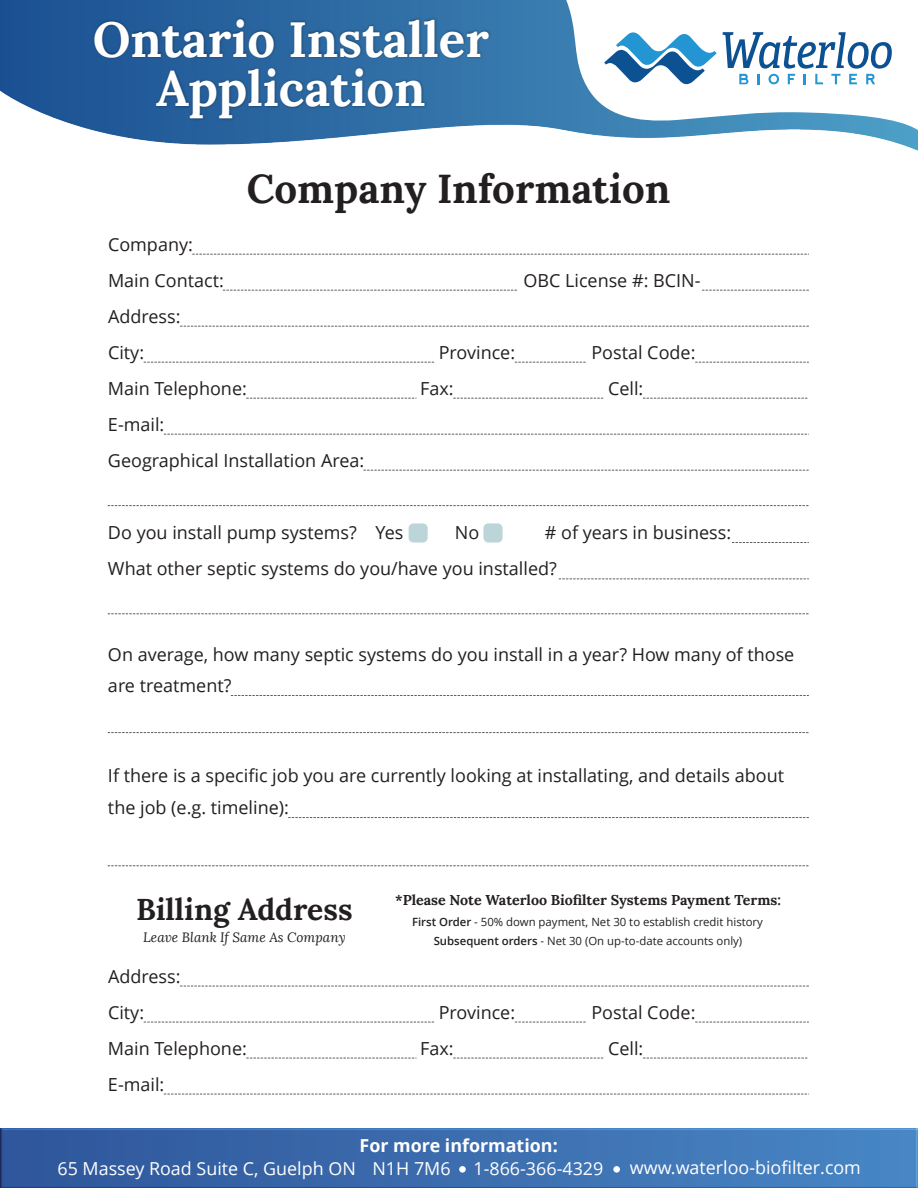
<style>
.page{position:relative;width:918px;height:1188px;background:#fff}
.page>*{position:absolute;margin:0;border:0;box-sizing:border-box;transform-origin:0 0}
.t1{font:700 49.2px/49.2px "Lora";color:#fff;text-align:center}
.t2{font:700 40.2px "Lora";color:#231f20}
.t3{font:700 30px "Lora";color:#231f20}
.t4{font:18px/36px "Open Sans";color:#231f20}
.t5{font:17.85px "Open Sans";color:#fff}
.t6{font:700 17.85px "Open Sans";color:#fff}
.t7{font:700 14.25px "Lora";color:#231f20}
.t8{font:italic 13.5px "Lora";color:#231f20}
.t9{font:11.4px/19.4px "Open Sans";color:#231f20;text-align:center}
.s1{font-weight:600}
</style>
<div class="page">
<img style="left:0;top:0;width:918px;height:151px">
<svg style="left:561px;top:0;width:357px;height:141px"></svg>
<svg style="left:604px;top:29px;width:288px;height:57px"></svg>
<img style="left:92px;top:17px;width:400px;height:105px">
<img style="left:0;top:1128px;width:918px;height:60px">
<div style="left:613px;top:1166px;width:7px;height:7px;background:#fff;border-radius:50%"></div>
<div style="left:459px;top:1166px;width:7px;height:7px;background:#fff;border-radius:50%"></div>
<div style="left:409px;top:523px;width:19px;height:20px;background:#bcd5d8;border-radius:5px"></div>
<div style="left:483px;top:523px;width:20px;height:20px;background:#bcd5d8;border-radius:5px"></div>
<svg style="left:193px;top:254px;width:616px;height:1px"></svg>
<svg style="left:223px;top:290px;width:294px;height:1px"></svg>
<svg style="left:702px;top:290px;width:107px;height:1px"></svg>
<svg style="left:180px;top:326px;width:629px;height:1px"></svg>
<svg style="left:454px;top:398px;width:150px;height:1px"></svg>
<svg style="left:643px;top:398px;width:165px;height:1px"></svg>
<svg style="left:247px;top:398px;width:169px;height:1px"></svg>
<svg style="left:164px;top:434px;width:645px;height:1px"></svg>
<svg style="left:364px;top:470px;width:445px;height:1px"></svg>
<svg style="left:559px;top:578px;width:250px;height:1px"></svg>
<svg style="left:108px;top:613px;width:701px;height:1px"></svg>
<svg style="left:231px;top:695px;width:578px;height:1px"></svg>
<svg style="left:108px;top:732px;width:701px;height:1px"></svg>
<svg style="left:288px;top:817px;width:521px;height:1px"></svg>
<svg style="left:108px;top:865px;width:701px;height:1px"></svg>
<svg style="left:108px;top:505px;width:701px;height:1px"></svg>
<svg style="left:732px;top:542px;width:77px;height:1px"></svg>
<svg style="left:696px;top:362px;width:113px;height:1px"></svg>
<svg style="left:144px;top:362px;width:290px;height:1px"></svg>
<svg style="left:515px;top:362px;width:71px;height:1px"></svg>
<svg style="left:180px;top:986px;width:629px;height:1px"></svg>
<svg style="left:454px;top:1058px;width:150px;height:1px"></svg>
<svg style="left:643px;top:1058px;width:165px;height:1px"></svg>
<svg style="left:247px;top:1058px;width:169px;height:1px"></svg>
<svg style="left:164px;top:1094px;width:645px;height:1px"></svg>
<svg style="left:696px;top:1022px;width:113px;height:1px"></svg>
<svg style="left:144px;top:1022px;width:290px;height:1px"></svg>
<svg style="left:515px;top:1022px;width:71px;height:1px"></svg>
<h1 class="t1" style="left:93px;top:14px;width:398px">Ontario Installer<br>Application</h1>
<p class="t4" style="left:108px;top:229px;width:117px">Company:<br>Main Contact:</p>
<p class="t4" style="left:108px;top:301px;width:74px">Address:<br>City:</p>
<h2 class="t2" style="left:247px;top:162px;width:425px">Company Information</h2>
<p class="t4" style="left:523px;top:265px;width:179px">OBC License #: BCIN-</p>
<p class="t4" style="left:439px;top:337px;width:78px">Province:</p>
<p class="t4" style="left:591px;top:337px;width:106px">Postal Code:</p>
<p class="t4" style="left:108px;top:373px;width:140px">Main Telephone:</p>
<p class="t4" style="left:420px;top:373px;width:35px">Fax:</p>
<p class="t4" style="left:608px;top:373px;width:37px">Cell:</p>
<p class="t4" style="left:108px;top:409px;width:258px">E-mail:<br>Geographical Installation Area:</p>
<p class="t4" style="left:108px;top:517px;width:625px;text-indent:437px"># of years in business:<br>What other septic systems do you/have you installed?</p>
<p class="t4" style="left:108px;top:517px;width:297px">Do you install pump systems? Yes</p>
<p class="t4" style="left:455px;top:517px;width:26px">No</p>
<p class="t4" style="left:108px;top:640px;width:688px;line-height:31.5px">On average, how many septic systems do you install in a year? How many of those are treatment?</p>
<p class="t4" style="left:108px;top:762px;width:678px;line-height:31.5px">If there is a specific job you are currently looking at installating, and details about the job (e.g. timeline):</p>
<h3 class="t3" style="left:136px;top:890px;width:218px">Billing Address</h3>
<p class="t8" style="left:143px;top:929px;width:204px">Leave Blank If Same As Company</p>
<p class="t4" style="left:108px;top:960px;width:74px">Address:<br>City:</p>
<p class="t7" style="left:395px;top:891px;width:387px">*Please Note Waterloo Biofilter Systems Payment Terms:</p>
<p class="t9" style="left:412px;top:913px;width:353px"><span class="s1">First Order</span> - 50% down payment, Net 30 to establish credit history<br><span class="s1">Subsequent orders</span> - Net 30 (On up-to-date accounts only)</p>
<p class="t4" style="left:439px;top:996px;width:78px">Province:</p>
<p class="t4" style="left:591px;top:996px;width:106px">Postal Code:</p>
<p class="t4" style="left:108px;top:1032px;width:140px">Main Telephone:</p>
<p class="t4" style="left:420px;top:1032px;width:35px">Fax:</p>
<p class="t4" style="left:608px;top:1032px;width:37px">Cell:</p>
<p class="t4" style="left:108px;top:1068px;width:58px">E-mail:</p>
<p class="t6" style="left:360px;top:1139px;width:200px">For more information:</p>
<p class="t5" style="left:57px;top:1161px;width:395px">65 Massey Road Suite C, Guelph ON N1H 7M6</p>
<p class="t5" style="left:473px;top:1161px;width:131px">1-866-366-4329</p>
<p class="t5" style="left:630px;top:1160px;width:233px">www.waterloo-biofilter.com</p>
</div>
